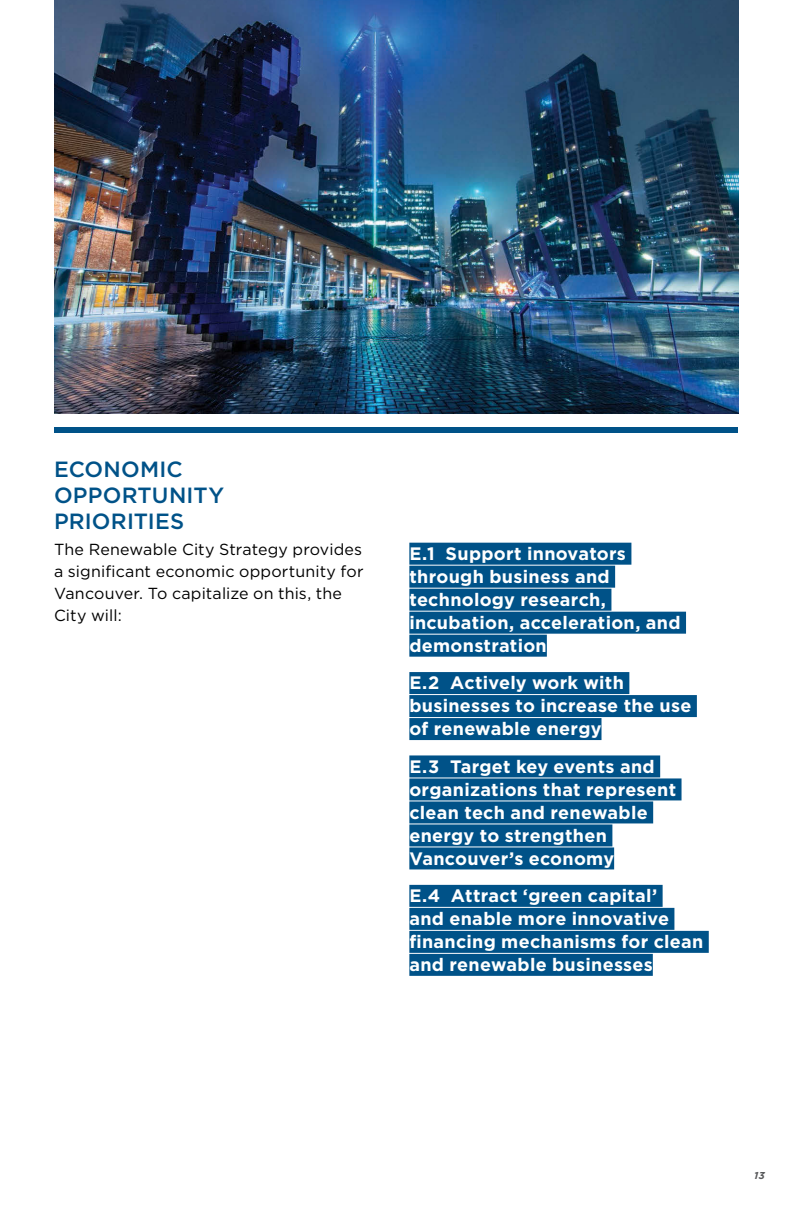
<style>
.page{position:relative;width:792px;height:1224px;background:#fff}
.page>*{position:absolute;margin:0;border:0;box-sizing:border-box;transform-origin:0 0}
.Sub_titles{font:500 22px/26px "Gotham HTF";letter-spacing:.01em;color:#005288}
.Sub_titles-2{font:700 18px/23px "Gotham HTF";letter-spacing:.015em;color:#fff}
.Body_text{font:16px/22px "Gotham HTF";letter-spacing:.01em;color:#000}
.t1{font:italic 700 10px "Gotham HTF";color:#58595b}
</style>
<div class="page">
<div style="left:54px;top:427px;width:684px;height:6px;background:#005288"></div>
<div style="left:409px;top:543px;width:222px;height:22px;background:#005288"></div>
<div style="left:409px;top:566px;width:206px;height:22px;background:#005288"></div>
<div style="left:409px;top:589px;width:202px;height:22px;background:#005288"></div>
<div style="left:409px;top:612px;width:277px;height:22px;background:#005288"></div>
<div style="left:409px;top:635px;width:138px;height:22px;background:#005288"></div>
<div style="left:409px;top:672px;width:220px;height:22px;background:#005288"></div>
<div style="left:409px;top:695px;width:288px;height:22px;background:#005288"></div>
<div style="left:409px;top:718px;width:193px;height:22px;background:#005288"></div>
<div style="left:409px;top:755px;width:251px;height:22px;background:#005288"></div>
<div style="left:409px;top:778px;width:273px;height:22px;background:#005288"></div>
<div style="left:409px;top:801px;width:244px;height:22px;background:#005288"></div>
<div style="left:409px;top:824px;width:203px;height:22px;background:#005288"></div>
<div style="left:409px;top:847px;width:205px;height:22px;background:#005288"></div>
<div style="left:409px;top:885px;width:254px;height:22px;background:#005288"></div>
<div style="left:409px;top:908px;width:265px;height:22px;background:#005288"></div>
<div style="left:409px;top:931px;width:300px;height:22px;background:#005288"></div>
<div style="left:409px;top:954px;width:244px;height:22px;background:#005288"></div>
<img style="left:54px;top:0;width:684px;height:414px">
<p class="Sub_titles" style="left:54px;top:456px;width:172px">ECONOMIC<br>OPPORTUNITY<br>PRIORITIES</p>
<p class="Body_text" style="left:54px;top:538px;width:311px">The Renewable City Strategy provides a significant economic opportunity for<br>Vancouver. To capitalize on this, the<br>City will:</p>
<p class="Sub_titles-2" style="left:409px;top:541px;width:273px">E.1 Support innovators through business and technology research, incubation, acceleration, and demonstration</p>
<p class="Sub_titles-2" style="left:409px;top:671px;width:284px">E.2 Actively work with businesses to increase the use of renewable energy</p>
<p class="Sub_titles-2" style="left:409px;top:754px;width:268px">E.3 Target key events and organizations that represent clean tech and renewable energy to strengthen<br>Vancouver’s economy</p>
<p class="Sub_titles-2" style="left:409px;top:884px;width:296px">E.4 Attract ‘green capital’<br>and enable more innovative financing mechanisms for clean and renewable businesses</p>
<p class="t1" style="left:754px;top:1170px;width:12px">13</p>
</div>
